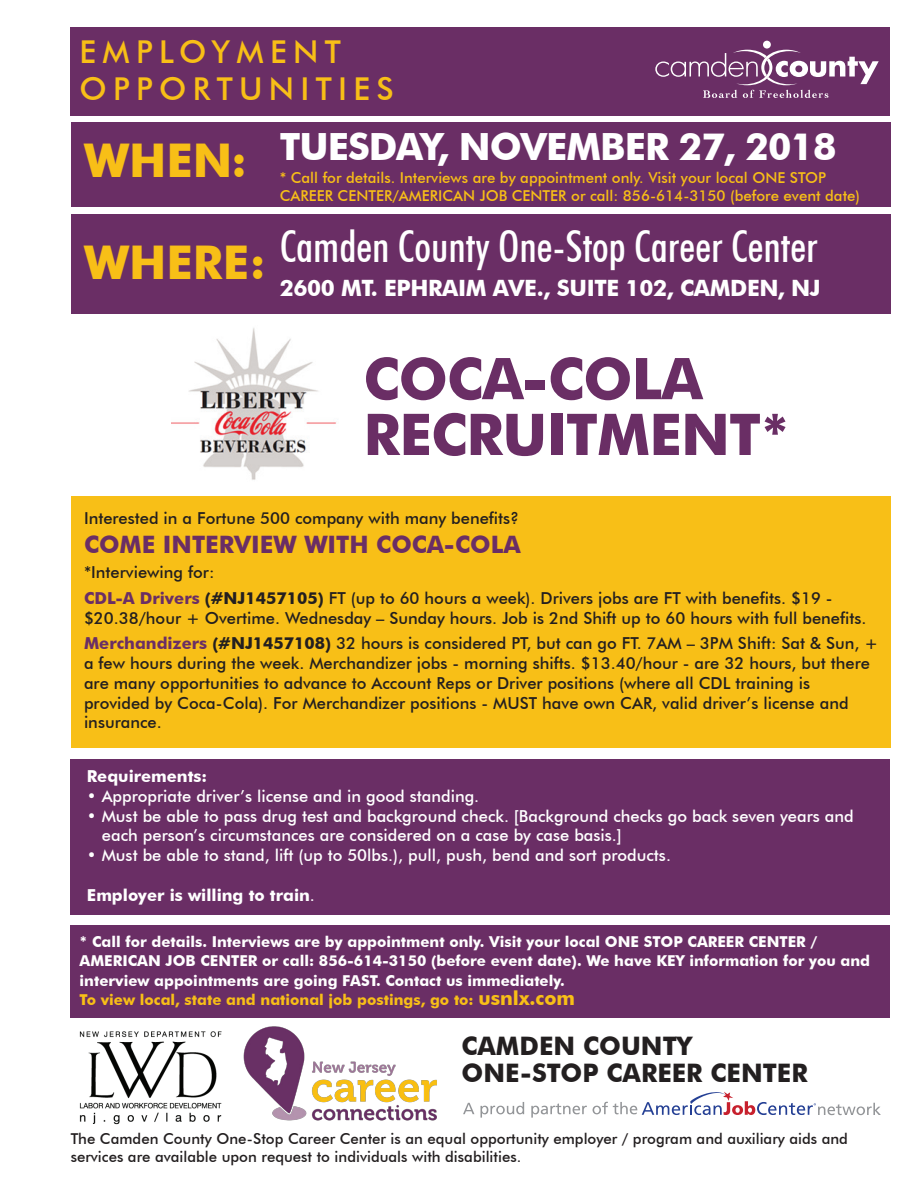
<style>
.page{position:relative;width:918px;height:1188px;background:#fff}
.page>*{position:absolute;margin:0;border:0;box-sizing:border-box;transform-origin:0 0}
.t1{font:700 57.6px/55.8px "Futura BT";letter-spacing:-.015em;color:#6a2e65}
.t2{font:700 46.5px "Futura BT";color:#f8bf17}
.t3{font:500 condensed 43.5px "Futura BT";color:#fff}
.t4{font:700 37.5px "Futura BT";letter-spacing:-.025em;color:#fff}
.t5{font:500 31.5px/37.8px "Futura BT";letter-spacing:.2em;color:#f8bf17}
.t6{font:700 25.5px/27px "Futura BT";color:#231f20}
.t7{font:700 24px "Futura BT";color:#6a2e65}
.t8{font:700 22.5px "Futura BT";letter-spacing:-.015em;color:#fff}
.t9{font:500 16.5px/19.8px "Futura BT";color:#231f20}
.t10{font:500 16.5px/19.8px "Futura BT";color:#fff}
.t11{font:700 16.5px "Futura BT";color:#fff}
.t12{font:700 15px/19.5px "Futura BT";color:#fff}
.t13{font:500 15px/18px "Futura BT";color:#231f20}
.t14{font:500 15px/18px "Futura BT";color:#f8bf17}
.s1{font-weight:700;font-stretch:normal;font-size:46.5px;color:#f8bf17}
.s2{font-weight:700;color:#6a2e65}
.s3{font-weight:700}
.s4{font-weight:500}
.s5{color:#f8bf17}
.s6{font-size:19.5px;color:#f8bf17}
</style>
<div class="page">
<img style="left:79px;top:1031px;width:143px;height:94px">
<div style="left:71px;top:27px;width:819px;height:89px;background:#6a2e65"></div>
<div style="left:763px;top:41px;width:8px;height:8px;background:#fff;border-radius:50%"></div>
<svg style="left:655px;top:50px;width:224px;height:48px"></svg>
<div style="left:71px;top:123px;width:819px;height:84px;background:#6a2e65"></div>
<div style="left:71px;top:214px;width:819px;height:99px;background:#6a2e65"></div>
<img style="left:243px;top:1026px;width:194px;height:95px">
<div style="left:71px;top:496px;width:819px;height:252px;background:#f8bf17"></div>
<svg style="left:463px;top:1103px;width:11px;height:11px"></svg>
<svg style="left:480px;top:1102px;width:44px;height:16px"></svg>
<svg style="left:531px;top:1103px;width:56px;height:15px"></svg>
<svg style="left:593px;top:1092px;width:288px;height:23px"></svg>
<div style="left:71px;top:926px;width:819px;height:92px;background:#6a2e65"></div>
<div style="left:71px;top:759px;width:819px;height:156px;background:#6a2e65"></div>
<img style="left:171px;top:328px;width:165px;height:152px">
<h3 class="t5" style="left:80px;top:32px;width:316px">EMPLOYMENT<br>OPPORTUNITIES</h3>
<h2 class="t2" style="left:84px;top:132px;width:165px">WHEN:</h2>
<h3 class="t4" style="left:280px;top:124px;width:558px">TUESDAY, NOVEMBER 27, 2018</h3>
<p class="t14" style="left:280px;top:169px;width:582px">* Call for details. Interviews are by appointment only. Visit your local ONE STOP<br>CAREER CENTER/AMERICAN JOB CENTER or call: 856-614-3150 (before event date)</p>
<h3 class="t3" style="left:84px;top:220px;width:735px"><span class="s1">WHERE:</span> Camden County One-Stop Career Center</h3>
<h3 class="t8" style="left:280px;top:274px;width:542px">2600 MT. EPHRAIM AVE., SUITE 102, CAMDEN, NJ</h3>
<h1 class="t1" style="left:363px;top:350px;width:428px">COCA-COLA<br>RECRUITMENT*</h1>
<p class="t9" style="left:84px;top:508px;width:437px">Interested in a Fortune 500 company with many benefits?</p>
<h3 class="t7" style="left:84px;top:530px;width:438px">COME INTERVIEW WITH COCA-COLA</h3>
<p class="t9" style="left:84px;top:560px;width:750px;line-height:25.5px">*Interviewing for:<br><span class="s2">CDL-A Drivers</span> <span class="s3">(#NJ1457105)</span> FT (up to 60 hours a week). Drivers jobs are FT with benefits. $19 -</p>
<p class="t9" style="left:84px;top:605px;width:796px;line-height:25.5px">$20.38/hour + Overtime. Wednesday – Sunday hours. Job is 2nd Shift up to 60 hours with full benefits.<br><span class="s2">Merchandizers</span> <span class="s3">(#NJ1457108)</span> 32 hours is considered PT, but can go FT. 7AM – 3PM Shift: Sat &amp; Sun, +</p>
<p class="t9" style="left:84px;top:653px;width:787px">a few hours during the week. Merchandizer jobs - morning shifts. $13.40/hour - are 32 hours, but there are many opportunities to advance to Account Reps or Driver positions (where all CDL training is provided by Coca-Cola). For Merchandizer positions - MUST have own CAR, valid driver’s license and insurance.</p>
<p class="t11" style="left:87px;top:766px;width:122px">Requirements:</p>
<p class="t10" style="left:87px;top:786px;width:394px">• Appropriate driver’s license and in good standing.</p>
<p class="t10" style="left:102px;top:806px;width:753px;text-indent:-15px">• Must be able to pass drug test and background check. [Background checks go back seven years and each person’s circumstances are considered on a case by case basis.]</p>
<p class="t10" style="left:87px;top:845px;width:585px">• Must be able to stand, lift (up to 50lbs.), pull, push, bend and sort products.</p>
<p class="t11" style="left:87px;top:885px;width:229px">Employer is willing to train<span class="s4">.</span></p>
<p class="t12" style="left:80px;top:932px;width:792px">* Call for details. Interviews are by appointment only. Visit your local ONE STOP CAREER CENTER / AMERICAN JOB CENTER or call: 856-614-3150 (before event date). We have KEY information for you and interview appointments are going FAST. Contact us immediately.<br><span class="s5">To view local, state and national job postings, go to:</span> <span class="s6">usnlx.com</span></p>
<h3 class="t6" style="left:462px;top:1032px;width:348px">CAMDEN COUNTY<br>ONE-STOP CAREER CENTER</h3>
<p class="t13" style="left:71px;top:1130px;width:779px">The Camden County One-Stop Career Center is an equal opportunity employer / program and auxiliary aids and services are available upon request to individuals with disabilities.</p>
</div>
